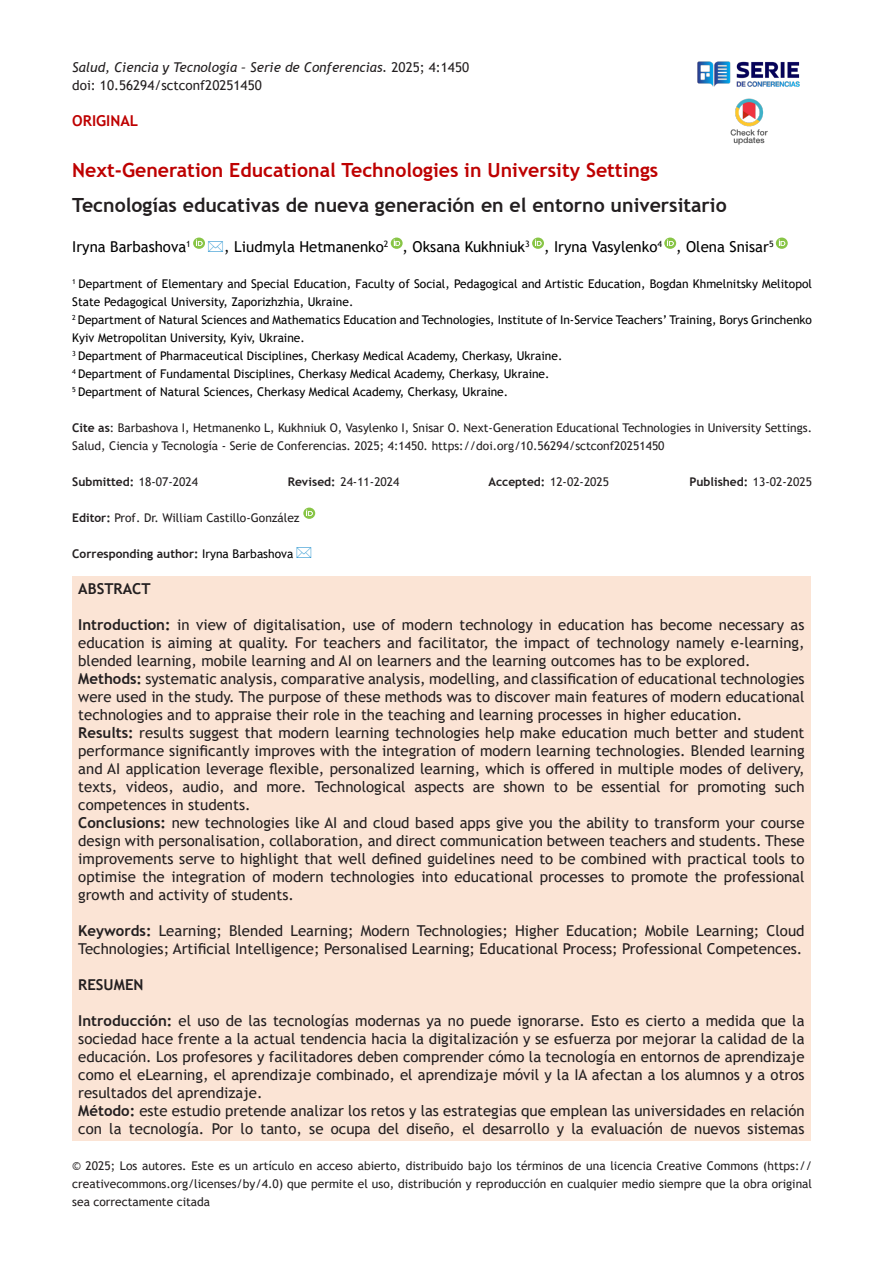
<style>
.page{position:relative;width:893px;height:1263px;background:#fff}
.page>*{position:absolute;margin:0;border:0;box-sizing:border-box;transform-origin:0 0}
.t1{font:700 19.5px "Trebuchet MS";color:#231f20}
.t2{font:700 19.5px "Trebuchet MS";color:#be0000}
.t3{font:15px/18px "Trebuchet MS";color:#231f20;text-align:justify}
.t4{font:15px "Trebuchet MS";color:#000}
.t5{font:700 15px "Trebuchet MS";color:#231f20}
.t6{font:700 15px "Trebuchet MS";color:#be0000}
.t7{font:italic 13.5px "Trebuchet MS";color:#231f20}
.t8{font:13.5px "Trebuchet MS";color:#231f20}
.t9{font:12px/18px "Trebuchet MS";color:#000}
.t10{font:12px/18px "Trebuchet MS";color:#231f20;text-align:justify}
.t11{font:700 12px "Trebuchet MS";color:#231f20}
.s1{font-style:normal}
.s2{font-weight:700}
.s3{font-weight:400}
.s4{font-weight:400;color:#000}
</style>
<div class="page">
<img style="left:697px;top:61px;width:103px;height:26px">
<img style="left:730px;top:98px;width:38px;height:47px">
<svg style="left:391px;top:238px;width:12px;height:11px"></svg>
<svg style="left:532px;top:238px;width:12px;height:11px"></svg>
<svg style="left:664px;top:238px;width:12px;height:11px"></svg>
<svg style="left:776px;top:238px;width:12px;height:11px"></svg>
<div style="left:72px;top:576px;width:739px;height:564px;background:#fbe4d5"></div>
<svg style="left:303px;top:508px;width:12px;height:11px"></svg>
<svg style="left:193px;top:238px;width:12px;height:11px"></svg>
<p class="t7" style="left:72px;top:59px;width:398px">Salud, Ciencia y Tecnología – Serie de Conferencias. <span class="s1">2025; 4:1450</span></p>
<p class="t8" style="left:72px;top:77px;width:191px">doi: 10.56294/sctconf20251450</p>
<p class="t6" style="left:72px;top:111px;width:67px">ORIGINAL</p>
<p class="t2" style="left:72px;top:158px;width:587px">Next-Generation Educational Technologies in University Settings</p>
<p class="t1" style="left:72px;top:193px;width:656px">Tecnologías educativas de nueva generación en el entorno universitario</p>
<p class="t4" style="left:72px;top:237px;width:120px">Iryna Barbashova<sup>1</sup></p>
<p class="t4" style="left:224px;top:237px;width:551px">, Liudmyla Hetmanenko<sup>2</sup> , Oksana Kukhniuk<sup>3</sup> , Iryna Vasylenko<sup>4</sup> , Olena Snisar<sup>5</sup></p>
<p class="t9" style="left:72px;top:275px;width:741px"><sup>1</sup> Department of Elementary and Special Education, Faculty of Social, Pedagogical and Artistic Education, Bogdan Khmelnitsky Melitopol<br>State Pedagogical University, Zaporizhzhia, Ukraine.</p>
<p class="t9" style="left:72px;top:311px;width:741px"><sup>2</sup> Department of Natural Sciences and Mathematics Education and Technologies, Institute of In-Service Teachers’ Training, Borys Grinchenko<br>Kyiv Metropolitan University, Kyiv, Ukraine.</p>
<p class="t9" style="left:72px;top:347px;width:492px"><sup>3</sup> Department of Pharmaceutical Disciplines, Cherkasy Medical Academy, Cherkasy, Ukraine.</p>
<p class="t9" style="left:72px;top:365px;width:479px"><sup>4</sup> Department of Fundamental Disciplines, Cherkasy Medical Academy, Cherkasy, Ukraine.</p>
<p class="t9" style="left:72px;top:383px;width:437px"><sup>5</sup> Department of Natural Sciences, Cherkasy Medical Academy, Cherkasy, Ukraine.</p>
<p class="t10" style="left:72px;top:419px;width:741px"><span class="s2">Cite as</span>: Barbashova I, Hetmanenko L, Kukhniuk O, Vasylenko I, Snisar O. Next-Generation Educational Technologies in University Settings.<br>Salud, Ciencia y Tecnología - Serie de Conferencias. 2025; 4:1450. https://doi.org/10.56294/sctconf20251450</p>
<p class="t11" style="left:72px;top:474px;width:127px">Submitted: <span class="s3">18-07-2024</span></p>
<p class="t10" style="left:288px;top:473px;width:113px"><span class="s2">Revised:</span> 24-11-2024</p>
<p class="t10" style="left:488px;top:473px;width:122px"><span class="s2">Accepted:</span> 12-02-2025</p>
<p class="t11" style="left:689px;top:474px;width:124px">Published: <span class="s3">13-02-2025</span></p>
<p class="t10" style="left:72px;top:509px;width:229px"><span class="s2">Editor:</span> Prof. Dr. William Castillo-González</p>
<p class="t11" style="left:72px;top:546px;width:223px">Corresponding author: <span class="s4">Iryna Barbashova</span></p>
<p class="t5" style="left:78px;top:579px;width:74px">ABSTRACT</p>
<p class="t3" style="left:78px;top:616px;width:728px"><span class="s2">Introduction:</span> in view of digitalisation, use of modern technology in education has become necessary as education is aiming at quality. For teachers and facilitator, the impact of technology namely e-learning, blended learning, mobile learning and AI on learners and the learning outcomes has to be explored.</p>
<p class="t3" style="left:78px;top:670px;width:728px"><span class="s2">Methods:</span> systematic analysis, comparative analysis, modelling, and classification of educational technologies were used in the study. The purpose of these methods was to discover main features of modern educational technologies and to appraise their role in the teaching and learning processes in higher education.</p>
<p class="t3" style="left:78px;top:724px;width:728px"><span class="s2">Results:</span> results suggest that modern learning technologies help make education much better and student performance significantly improves with the integration of modern learning technologies. Blended learning and AI application leverage flexible, personalized learning, which is offered in multiple modes of delivery, texts, videos, audio, and more. Technological aspects are shown to be essential for promoting such competences in students.</p>
<p class="t3" style="left:78px;top:814px;width:728px"><span class="s2">Conclusions:</span> new technologies like AI and cloud based apps give you the ability to transform your course design with personalisation, collaboration, and direct communication between teachers and students. These improvements serve to highlight that well defined guidelines need to be combined with practical tools to optimise the integration of modern technologies into educational processes to promote the professional growth and activity of students.</p>
<p class="t3" style="left:78px;top:922px;width:728px"><span class="s2">Keywords:</span> Learning; Blended Learning; Modern Technologies; Higher Education; Mobile Learning; Cloud<br>Technologies; Artificial Intelligence; Personalised Learning; Educational Process; Professional Competences.</p>
<p class="t5" style="left:78px;top:975px;width:67px">RESUMEN</p>
<p class="t3" style="left:78px;top:1012px;width:728px"><span class="s2">Introducción:</span> el uso de las tecnologías modernas ya no puede ignorarse. Esto es cierto a medida que la sociedad hace frente a la actual tendencia hacia la digitalización y se esfuerza por mejorar la calidad de la educación. Los profesores y facilitadores deben comprender cómo la tecnología en entornos de aprendizaje como el eLearning, el aprendizaje combinado, el aprendizaje móvil y la IA afectan a los alumnos y a otros resultados del aprendizaje.</p>
<p class="t3" style="left:78px;top:1102px;width:728px"><span class="s2">Método:</span> este estudio pretende analizar los retos y las estrategias que emplean las universidades en relación con la tecnología. Por lo tanto, se ocupa del diseño, el desarrollo y la evaluación de nuevos sistemas</p>
<p class="t10" style="left:72px;top:1157px;width:741px">© 2025; Los autores. Este es un artículo en acceso abierto, distribuido bajo los términos de una licencia Creative Commons (https:// creativecommons.org/licenses/by/4.0) que permite el uso, distribución y reproducción en cualquier medio siempre que la obra original sea correctamente citada</p>
</div>
